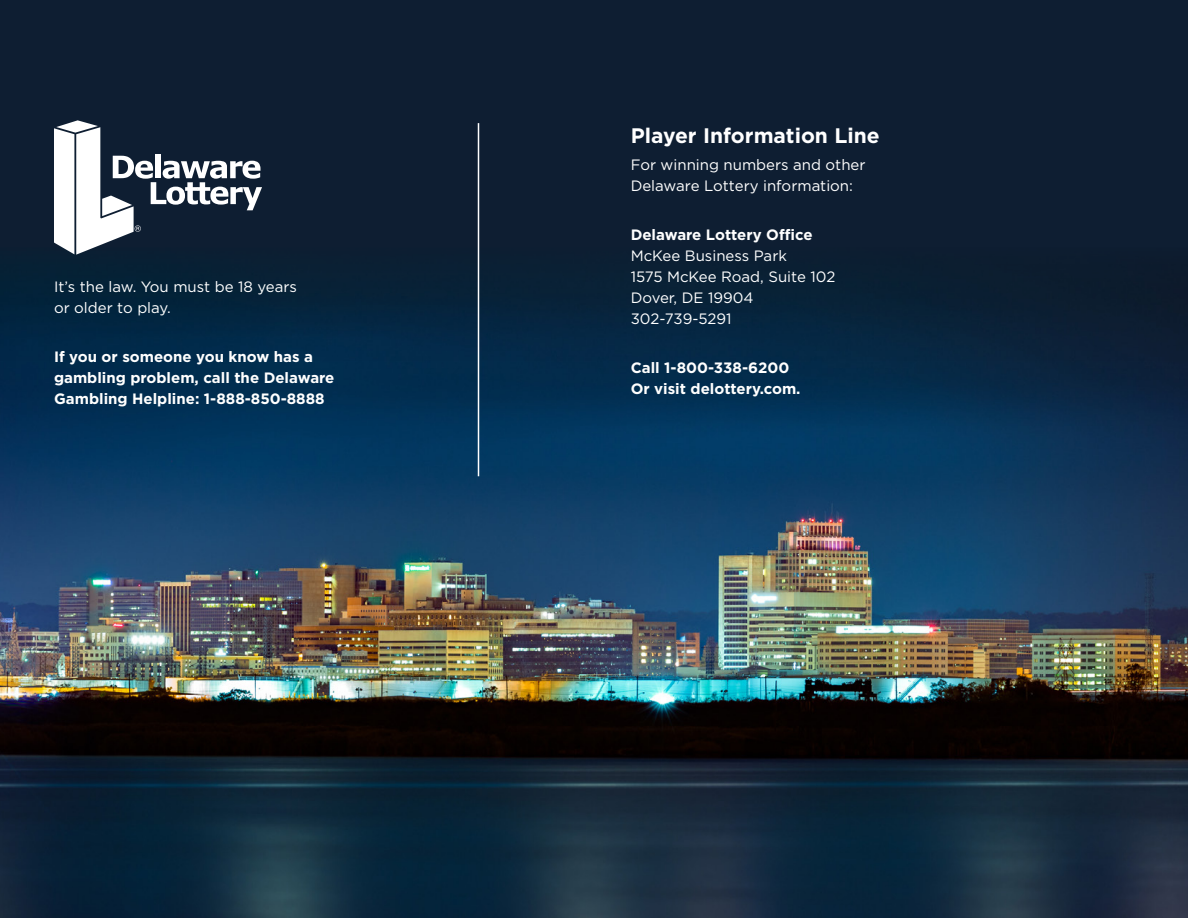
<style>
.page{position:relative;width:1188px;height:918px;background:#0e1e32}
.page>*{position:absolute;margin:0;border:0;box-sizing:border-box;transform-origin:0 0}
.subhead{font:700 21px "Gotham";color:#fff}
.body{font:15px/21px "Gotham";color:#fff}
.body-2{font:700 15px/21px "Gotham";color:#fff}
.s1{font-weight:700}
</style>
<div class="page">
<img style="left:0;top:248px;width:1188px;height:670px">
<svg style="left:54px;top:120px;width:208px;height:135px"></svg>
<hr style="left:478px;top:123px;width:1px;height:353px;background:#fff">
<p class="body" style="left:54px;top:276px;width:244px">It’s the law. You must be 18 years or older to play.</p>
<p class="body-2" style="left:54px;top:346px;width:282px">If you or someone you know has a gambling problem, call the Delaware<br>Gambling Helpline: 1-888-850-8888</p>
<p class="subhead" style="left:631px;top:123px;width:250px">Player Information Line</p>
<p class="body" style="left:631px;top:154px;width:236px">For winning numbers and other<br>Delaware Lottery information:</p>
<p class="body" style="left:631px;top:224px;width:206px"><span class="s1">Delaware Lottery Office<br></span>McKee Business Park<br>1575 McKee Road, Suite 102<br>Dover, DE 19904<br>302-739-5291</p>
<p class="body-2" style="left:631px;top:357px;width:171px">Call 1-800-338-6200<br>Or visit delottery.com.</p>
</div>
